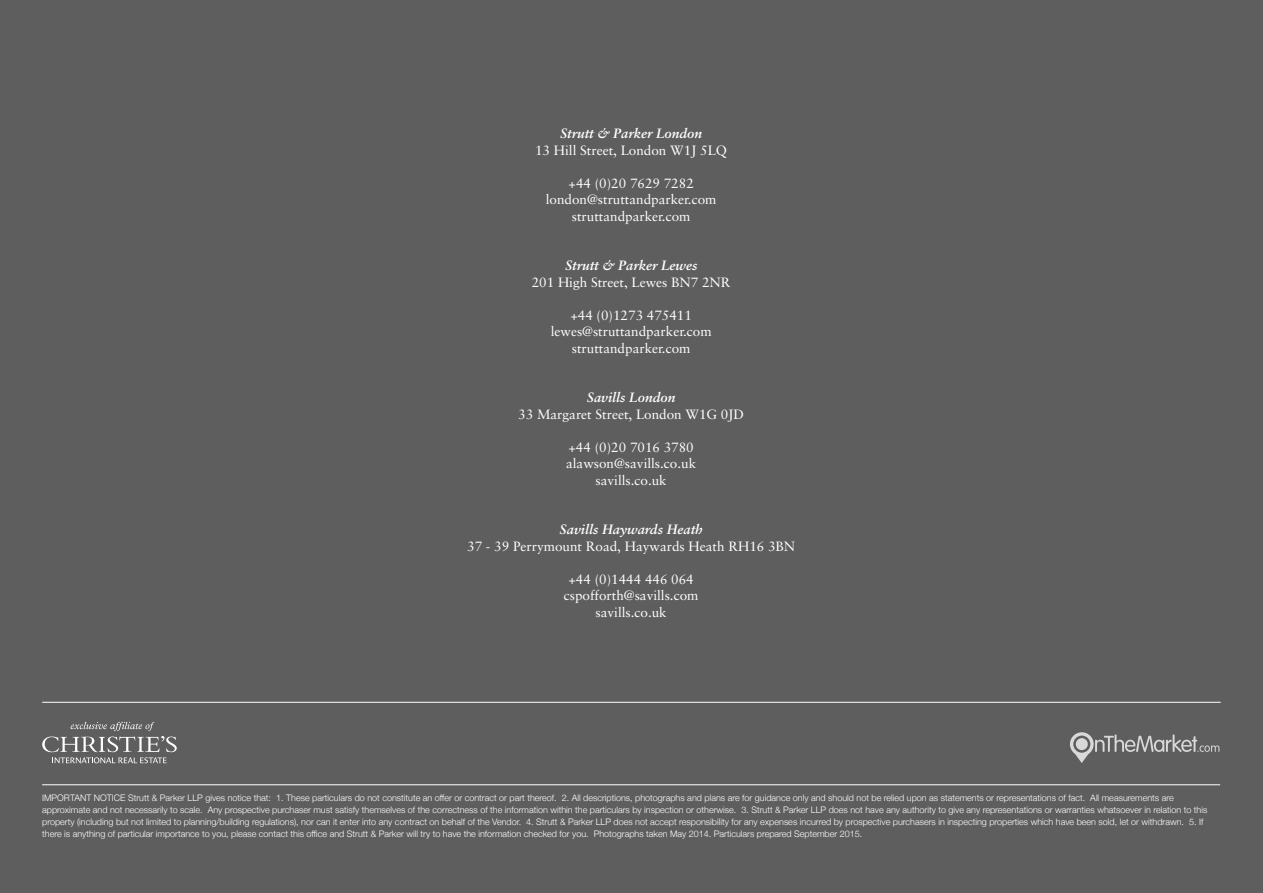
<style>
.page{position:relative;width:1263px;height:893px;background:#5f5e5e}
.page>*{position:absolute;margin:0;border:0;box-sizing:border-box;transform-origin:0 0}
.t1{font:13.5px/16.5px "Sabon";color:#fff;text-align:center}
.t2{font:italic 700 13.5px "Sabon";color:#fff}
.t3{font:300 9px/12px "Helvetica Neue";color:#fff}
</style>
<div class="page">
<hr style="left:42px;top:784px;width:1178px;height:1px;background:#fff">
<hr style="left:42px;top:702px;width:1179px;height:1px;background:#fff">
<svg style="left:1070px;top:732px;width:149px;height:31px"></svg>
<svg style="left:1076px;top:738px;width:12px;height:12px"></svg>
<svg style="left:42px;top:722px;width:135px;height:41px"></svg>
<h1 class="t2" style="left:560px;top:125px;width:144px">Strutt &amp; Parker London</h1>
<h1 class="t1" style="left:535px;top:142px;width:194px">13 Hill Street, London W1J 5LQ</h1>
<h1 class="t1" style="left:546px;top:175px;width:172px">+44 (0)20 7629 7282 london@struttandparker.com struttandparker.com</h1>
<h1 class="t2" style="left:565px;top:257px;width:134px">Strutt &amp; Parker Lewes</h1>
<h1 class="t1" style="left:532px;top:274px;width:200px">201 High Street, Lewes BN7 2NR</h1>
<h1 class="t1" style="left:551px;top:307px;width:162px">+44 (0)1273 475411 lewes@struttandparker.com struttandparker.com</h1>
<h1 class="t2" style="left:587px;top:389px;width:90px">Savills London</h1>
<h1 class="t1" style="left:518px;top:406px;width:227px">33 Margaret Street, London W1G 0JD</h1>
<h1 class="t1" style="left:566px;top:439px;width:132px">+44 (0)20 7016 3780 alawson@savills.co.uk savills.co.uk</h1>
<h1 class="t2" style="left:560px;top:521px;width:145px">Savills Haywards Heath</h1>
<h1 class="t1" style="left:467px;top:538px;width:329px">37 - 39 Perrymount Road, Haywards Heath RH16 3BN</h1>
<h1 class="t1" style="left:564px;top:571px;width:136px">+44 (0)1444 446 064 cspofforth@savills.com savills.co.uk</h1>
<p class="t3" style="left:42px;top:791px;width:1167px">IMPORTANT NOTICE Strutt &amp; Parker LLP gives notice that: 1. These particulars do not constitute an offer or contract or part thereof. 2. All descriptions, photographs and plans are for guidance only and should not be relied upon as statements or representations of fact. All measurements are approximate and not necessarily to scale. Any prospective purchaser must satisfy themselves of the correctness of the information within the particulars by inspection or otherwise. 3. Strutt &amp; Parker LLP does not have any authority to give any representations or warranties whatsoever in relation to this property (including but not limited to planning/building regulations), nor can it enter into any contract on behalf of the Vendor. 4. Strutt &amp; Parker LLP does not accept responsibility for any expenses incurred by prospective purchasers in inspecting properties which have been sold, let or withdrawn. 5. If there is anything of particular importance to you, please contact this office and Strutt &amp; Parker will try to have the information checked for you. Photographs taken May 2014. Particulars prepared September 2015.</p>
</div>
